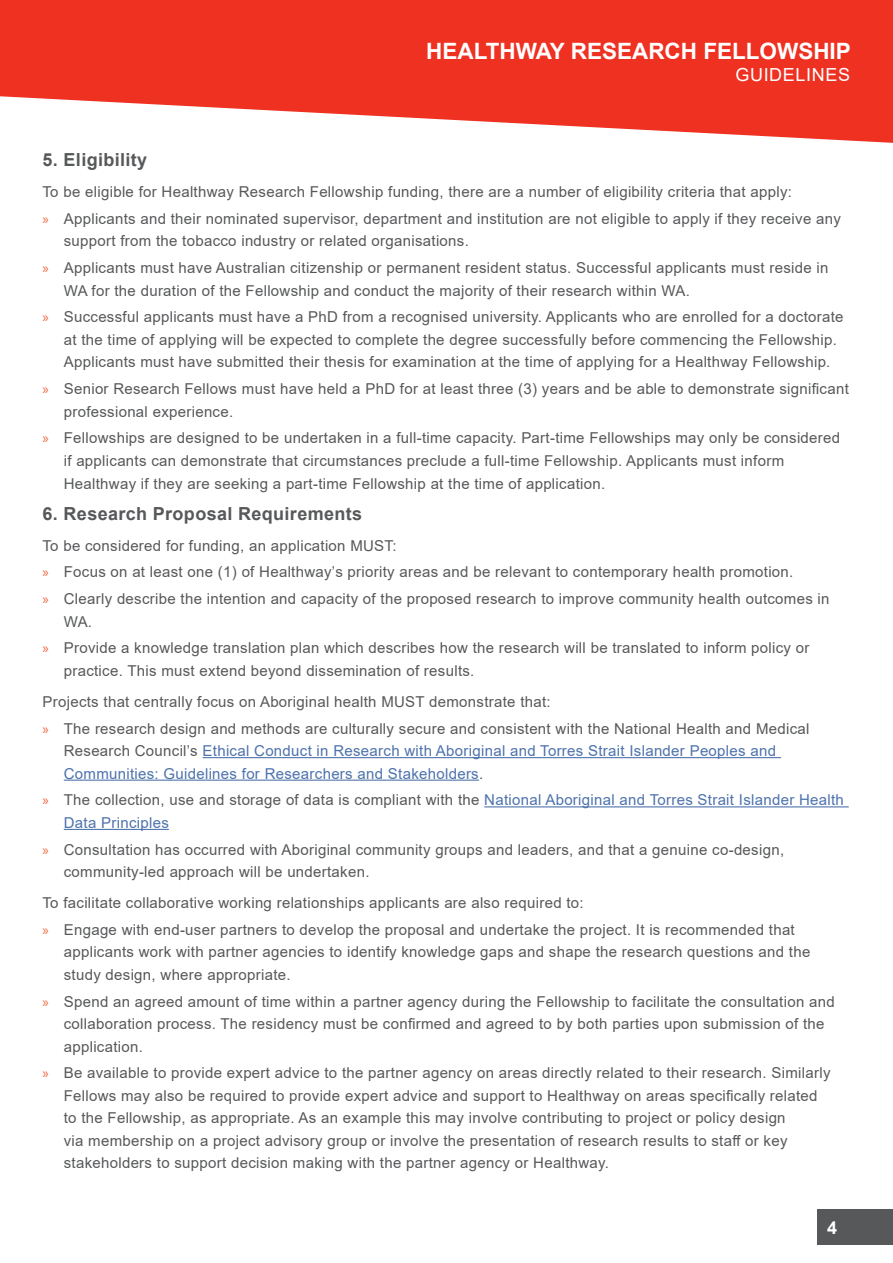
<style>
.page{position:relative;width:893px;height:1263px;background:#fff}
.page>*{position:absolute;margin:0;border:0;box-sizing:border-box;transform-origin:0 0}
.t1{font:700 22.5px "Arial";color:#fff}
.Heading_2{font:700 18px "Arial";letter-spacing:.02em;color:#57585a}
.t2{font:18px "Arial";letter-spacing:.035em;color:#fff}
.t3{font:700 18px "Arial";color:#fff}
.Body{font:15px/22.5px "Arial";letter-spacing:.02em;color:#57585a}
.t4{font:15px/22.5px "Arial";letter-spacing:.02em;color:#4d72ac}
.s1{font-family:"Myriad Pro";color:#f26540}
.s2{color:#57585a}
</style>
<div class="page">
<svg style="left:0;top:0;width:893px;height:143px;fill:#ef3122"></svg>
<div style="left:817px;top:1209px;width:76px;height:36px;background:#57585a"></div>
<hr style="left:203px;top:757px;width:578px;height:1px;background:#4d72ac">
<hr style="left:64px;top:779px;width:415px;height:2px;background:#4d72ac">
<hr style="left:484px;top:806px;width:365px;height:1px;background:#4d72ac">
<hr style="left:64px;top:829px;width:105px;height:1px;background:#4d72ac">
<h1 class="t1" style="left:426px;top:35px;width:426px">HEALTHWAY RESEARCH FELLOWSHIP</h1>
<p class="t2" style="left:735px;top:63px;width:116px">GUIDELINES</p>
<p class="Heading_2" style="left:43px;top:147px;width:106px">5. Eligibility</p>
<p class="Body" style="left:43px;top:181px;width:751px">To be eligible for Healthway Research Fellowship funding, there are a number of eligibility criteria that apply:</p>
<p class="Body" style="left:64px;top:207px;width:779px;text-indent:-21px"><span class="s1">»</span> Applicants and their nominated supervisor, department and institution are not eligible to apply if they receive any support from the tobacco industry or related organisations.</p>
<p class="Body" style="left:64px;top:257px;width:766px;text-indent:-21px"><span class="s1">»</span> Applicants must have Australian citizenship or permanent resident status. Successful applicants must reside in<br>WA for the duration of the Fellowship and conduct the majority of their research within WA.</p>
<p class="Body" style="left:64px;top:306px;width:781px;text-indent:-21px"><span class="s1">»</span> Successful applicants must have a PhD from a recognised university. Applicants who are enrolled for a doctorate at the time of applying will be expected to complete the degree successfully before commencing the Fellowship.<br>Applicants must have submitted their thesis for examination at the time of applying for a Healthway Fellowship.</p>
<p class="Body" style="left:64px;top:378px;width:786px;text-indent:-21px"><span class="s1">»</span> Senior Research Fellows must have held a PhD for at least three (3) years and be able to demonstrate significant professional experience.</p>
<p class="Body" style="left:64px;top:427px;width:778px;text-indent:-21px"><span class="s1">»</span> Fellowships are designed to be undertaken in a full-time capacity. Part-time Fellowships may only be considered if applicants can demonstrate that circumstances preclude a full-time Fellowship. Applicants must inform<br>Healthway if they are seeking a part-time Fellowship at the time of application.</p>
<p class="Heading_2" style="left:43px;top:500px;width:321px">6. Research Proposal Requirements</p>
<p class="Body" style="left:43px;top:534px;width:356px">To be considered for funding, an application MUST:</p>
<p class="Body" style="left:43px;top:561px;width:752px"><span class="s1">»</span> Focus on at least one (1) of Healthway’s priority areas and be relevant to contemporary health promotion.</p>
<p class="Body" style="left:64px;top:587px;width:767px;text-indent:-21px"><span class="s1">»</span> Clearly describe the intention and capacity of the proposed research to improve community health outcomes in<br>WA.</p>
<p class="Body" style="left:64px;top:637px;width:747px;text-indent:-21px"><span class="s1">»</span> Provide a knowledge translation plan which describes how the research will be translated to inform policy or practice. This must extend beyond dissemination of results.</p>
<p class="Body" style="left:43px;top:690px;width:510px">Projects that centrally focus on Aboriginal health MUST demonstrate that:</p>
<p class="t4" style="left:64px;top:717px;width:747px;text-indent:-21px"><span class="s1">»</span> <span class="s2">The research design and methods are culturally secure and consistent with the National Health and Medical<br>Research Council’s</span> Ethical Conduct in Research with Aboriginal and Torres Strait Islander Peoples and<br>Communities: Guidelines for Researchers and Stakeholders<span class="s2">.</span></p>
<p class="t4" style="left:64px;top:789px;width:782px;text-indent:-21px"><span class="s1">»</span> <span class="s2">The collection, use and storage of data is compliant with the</span> National Aboriginal and Torres Strait Islander Health<br>Data Principles</p>
<p class="Body" style="left:64px;top:838px;width:722px;text-indent:-21px"><span class="s1">»</span> Consultation has occurred with Aboriginal community groups and leaders, and that a genuine co-design, community-led approach will be undertaken.</p>
<p class="Body" style="left:43px;top:891px;width:543px">To facilitate collaborative working relationships applicants are also required to:</p>
<p class="Body" style="left:64px;top:918px;width:748px;text-indent:-21px"><span class="s1">»</span> Engage with end-user partners to develop the proposal and undertake the project. It is recommended that applicants work with partner agencies to identify knowledge gaps and shape the research questions and the study design, where appropriate.</p>
<p class="Body" style="left:64px;top:990px;width:772px;text-indent:-21px"><span class="s1">»</span> Spend an agreed amount of time within a partner agency during the Fellowship to facilitate the consultation and collaboration process. The residency must be confirmed and agreed to by both parties upon submission of the application.</p>
<p class="Body" style="left:64px;top:1062px;width:768px;text-indent:-21px"><span class="s1">»</span> Be available to provide expert advice to the partner agency on areas directly related to their research. Similarly Fellows may also be required to provide expert advice and support to Healthway on areas specifically related to the Fellowship, as appropriate. As an example this may involve contributing to project or policy design<br>via membership on a project advisory group or involve the presentation of research results to staff or key stakeholders to support decision making with the partner agency or Healthway.</p>
<p class="t3" style="left:827px;top:1215px;width:12px">4</p>
</div>
